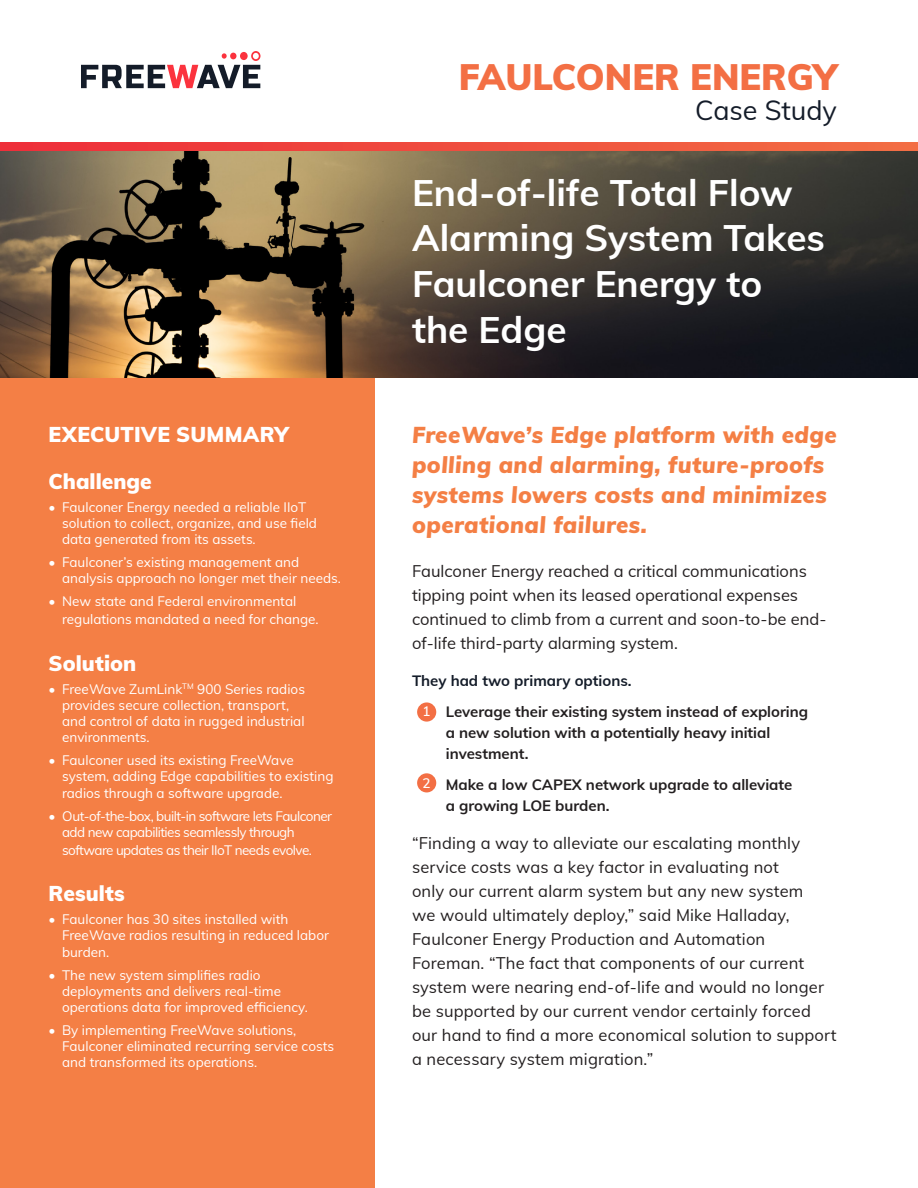
<style>
.page{position:relative;width:918px;height:1188px;background:#fff}
.page>*{position:absolute;margin:0;border:0;box-sizing:border-box;transform-origin:0 0}
.big_header_copy{font:700 36.9px/45.8px "Muli";color:#fff}
.Body{font:900 36px "Muli";color:#f36f44}
.Body-2{font:27px "Muli";color:#141c29}
.t1{font:italic 900 22.5px/30px "Muli";letter-spacing:.02em;color:#f47f45}
.t2{font:900 21px "Muli";letter-spacing:.005em;color:#fff}
.Body_large{font:16.5px/24px "Muli";letter-spacing:.01em;color:#231f20}
.Body-3{font:700 15px/21px "Muli";color:#231f20}
.Body-4{font:700 15px "Muli";color:#141c29}
.t3{font:13.5px/16.2px "Muli";color:#fff}
.t4{font:13.5px/16.2px "Muli";letter-spacing:-.04em;color:#fff}
.Body-5{font:600 13.5px "Muli";color:#fff}
</style>
<div class="page">
<div style="left:0;top:376px;width:375px;height:812px;background:#f47f45"></div>
<img style="left:0;top:150px;width:918px;height:228px">
<svg style="left:0;top:143px;width:918px;height:7px;background:#ef4d3e"></svg>
<svg style="left:81px;top:51px;width:180px;height:37px"></svg>
<div style="left:417px;top:702px;width:19px;height:20px;background:#f36f44;border-radius:50%"></div>
<div style="left:417px;top:773px;width:19px;height:19px;background:#f36f44;border-radius:50%"></div>
<p class="t2" style="left:49px;top:419px;width:242px">EXECUTIVE SUMMARY</p>
<p class="t2" style="left:49px;top:466px;width:105px">Challenge</p>
<p class="t3" style="left:62px;top:498px;width:256px;text-indent:-14px">• Faulconer Energy needed a reliable IIoT solution to collect, organize, and use field data generated from its assets.</p>
<p class="t3" style="left:62px;top:554px;width:280px;text-indent:-14px">• Faulconer’s existing management and analysis approach no longer met their needs.</p>
<p class="t3" style="left:62px;top:592px;width:258px;line-height:18px;text-indent:-14px">• New state and Federal environmental regulations mandated a need for change.</p>
<p class="t2" style="left:49px;top:648px;width:89px">Solution</p>
<p class="t3" style="left:62px;top:680px;width:244px;text-indent:-14px">• FreeWave ZumLink<sup>TM</sup> 900 Series radios provides secure collection, transport, and control of data in rugged industrial environments.</p>
<p class="t3" style="left:62px;top:752px;width:273px;text-indent:-14px">• Faulconer used its existing FreeWave system, adding Edge capabilities to existing radios through a software upgrade.</p>
<p class="t4" style="left:62px;top:807px;width:272px;text-indent:-14px">• Out-of-the-box, built-in software lets Faulconer add new capabilities seamlessly through</p>
<p class="t4" style="left:62px;top:841px;width:251px">software updates as their IIoT needs evolve.</p>
<p class="t2" style="left:49px;top:878px;width:78px">Results</p>
<p class="t3" style="left:62px;top:911px;width:268px;text-indent:-14px">• Faulconer has 30 sites installed with<br>FreeWave radios resulting in reduced labor burden.</p>
<p class="t3" style="left:62px;top:966px;width:247px;text-indent:-14px">• The new system simplifies radio deployments and delivers real-time operations data for improved efficiency.</p>
<p class="t3" style="left:62px;top:1021px;width:274px;text-indent:-14px">• By implementing FreeWave solutions,<br>Faulconer eliminated recurring service costs and transformed its operations.</p>
<p class="Body" style="left:459px;top:51px;width:380px">FAULCONER ENERGY</p>
<p class="Body-2" style="left:695px;top:91px;width:143px">Case Study</p>
<p class="big_header_copy" style="left:412px;top:168px;width:415px">End-of-life Total Flow<br>Alarming System Takes<br>Faulconer Energy to the Edge</p>
<h2 class="t1" style="left:412px;top:419px;width:427px">FreeWave’s Edge platform with edge polling and alarming, future-proofs systems lowers costs and minimizes operational failures.</h2>
<p class="Body_large" style="left:412px;top:558px;width:416px">Faulconer Energy reached a critical communications tipping point when its leased operational expenses continued to climb from a current and soon-to-be end&shy;of-life third-party alarming system.</p>
<p class="Body-4" style="left:412px;top:670px;width:221px">They had two primary options.</p>
<p class="Body-3" style="left:446px;top:701px;width:364px">Leverage their existing system instead of exploring a new solution with a potentially heavy initial investment.</p>
<p class="Body-3" style="left:446px;top:774px;width:348px">Make a low CAPEX network upgrade to alleviate a growing LOE burden.</p>
<p class="Body_large" style="left:412px;top:830px;width:426px">“Finding a way to alleviate our escalating monthly service costs was a key factor in evaluating not<br>only our current alarm system but any new system<br>we would ultimately deploy,” said Mike Halladay, Faulconer Energy Production and Automation Foreman. “The fact that components of our current system were nearing end-of-life and would no longer be supported by our current vendor certainly forced our hand to find a more economical solution to support a necessary system migration.”</p>
<p class="Body-5" style="left:423px;top:701px;width:10px">1</p>
<p class="Body-5" style="left:423px;top:773px;width:10px">2</p>
</div>
